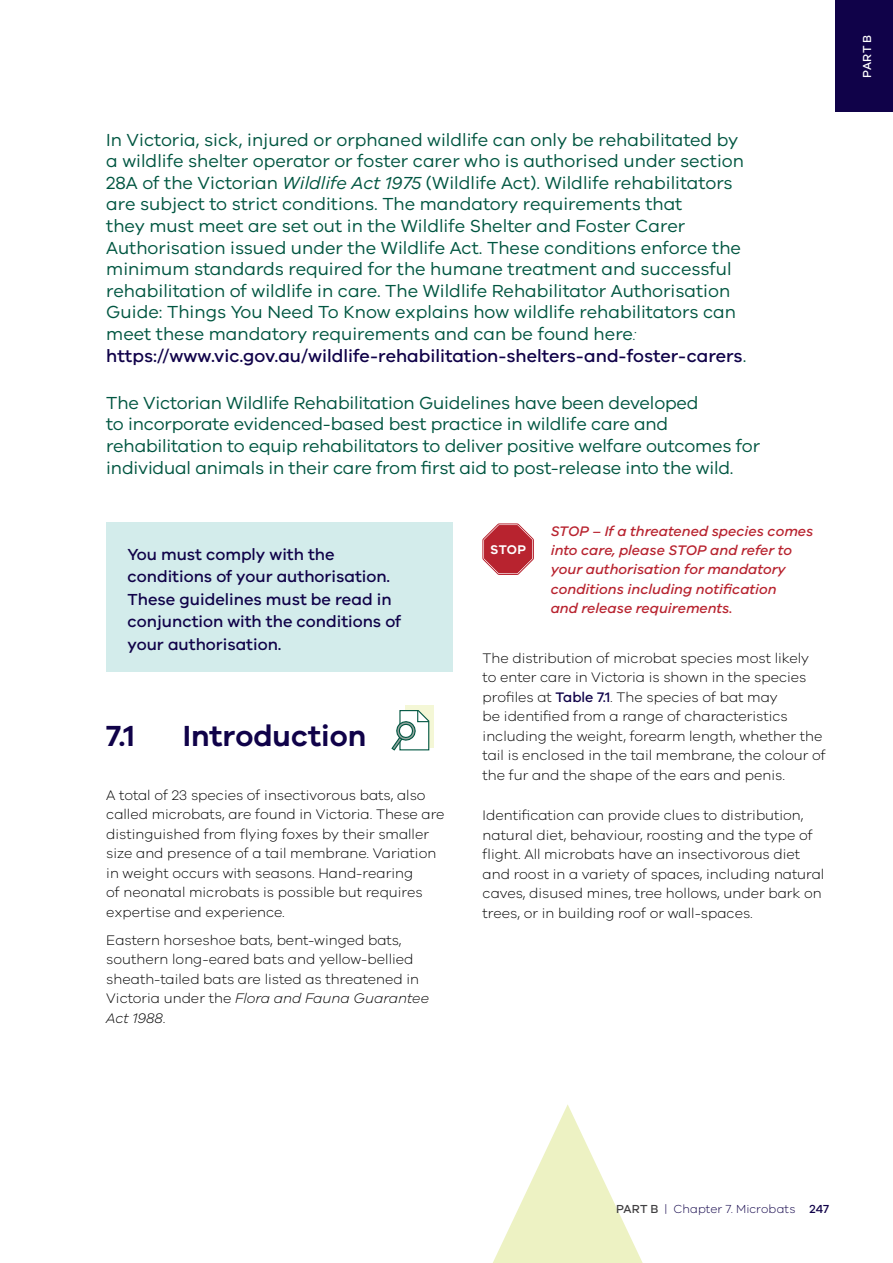
<style>
.page{position:relative;width:893px;height:1263px;background:#fff}
.page>*{position:absolute;margin:0;border:0;box-sizing:border-box;transform-origin:0 0}
.t1{font:600 30px "VIC";color:#100249}
.t2{font:18px/21.6px "VIC";color:#005641}
.t3{font:500 16.5px/22.5px "VIC";color:#100249}
.t4{font:300 14.25px/19.5px "VIC";color:#000}
.t5{font:italic 500 14.25px/19.5px "VIC";color:#b8232f}
.t6{font:600 13.05px "VIC";color:#fff}
.t7{font:300 12px "VIC";letter-spacing:.005em;color:#100249}
.t8{font:500 12px "VIC";color:#fff}
.s1{font-style:italic}
.s2{font-weight:300;font-style:italic}
.s3{font-weight:500;color:#100249}
.s4{font-weight:500;color:#414042}
.s5{font-weight:500}
</style>
<div class="page">
<div style="left:106px;top:522px;width:347px;height:149px;background:#d3eceb"></div>
<div style="left:405px;top:705px;width:29px;height:42px;background:#f4f7d6"></div>
<svg style="left:391px;top:710px;width:39px;height:41px"></svg>
<svg style="left:493px;top:1104px;width:150px;height:159px"></svg>
<svg style="left:483px;top:524px;width:51px;height:51px"></svg>
<div style="left:836px;top:0;width:57px;height:111px;background:#100249"></div>
<p class="t2" style="left:106px;top:128px;width:642px">In Victoria, sick, injured or orphaned wildlife can only be rehabilitated by a wildlife shelter operator or foster carer who is authorised under section 28A of the Victorian <span class="s1">Wildlife Act 1975</span> (Wildlife Act). Wildlife rehabilitators are subject to strict conditions. The mandatory requirements that<br>they must meet are set out in the Wildlife Shelter and Foster Carer Authorisation issued under the Wildlife Act. These conditions enforce the minimum standards required for the humane treatment and successful rehabilitation of wildlife in care. The Wildlife Rehabilitator Authorisation Guide: Things You Need To Know explains how wildlife rehabilitators can meet these mandatory requirements and can be found here<span class="s2">: </span><span class="s3">https://www.vic.gov.au/wildlife-rehabilitation-shelters-and-foster-carers</span>.</p>
<p class="t2" style="left:106px;top:391px;width:655px">The Victorian Wildlife Rehabilitation Guidelines have been developed<br>to incorporate evidenced-based best practice in wildlife care and rehabilitation to equip rehabilitators to deliver positive welfare outcomes for individual animals in their care from first aid to post-release into the wild.</p>
<p class="t3" style="left:128px;top:542px;width:275px">You must comply with the conditions of your authorisation.<br>These guidelines must be read in conjunction with the conditions of your authorisation.</p>
<h1 class="t1" style="left:106px;top:718px;width:30px">7.1</h1>
<h1 class="t1" style="left:183px;top:718px;width:185px">Introduction</h1>
<p class="t4" style="left:106px;top:785px;width:340px">A total of 23 species of insectivorous bats, also called microbats, are found in Victoria. These are distinguished from flying foxes by their smaller size and presence of a tail membrane. Variation in weight occurs with seasons. Hand-rearing<br>of neonatal microbats is possible but requires expertise and experience.</p>
<p class="t4" style="left:106px;top:930px;width:324px">Eastern horseshoe bats, bent-winged bats, southern long-eared bats and yellow-bellied sheath-tailed bats are listed as threatened in Victoria under the <span class="s1">Flora and Fauna Guarantee Act 1988</span>.</p>
<p class="t5" style="left:551px;top:520px;width:264px">STOP – If a threatened species comes into care, please STOP and refer to your authorisation for mandatory conditions including notification<br>and release requirements.</p>
<p class="t4" style="left:483px;top:648px;width:345px">The distribution of microbat species most likely to enter care in Victoria is shown in the species profiles at <span class="s3">Table 7.1</span>. The species of bat may<br>be identified from a range of characteristics including the weight, forearm length, whether the tail is enclosed in the tail membrane, the colour of the fur and the shape of the ears and penis.</p>
<p class="t4" style="left:483px;top:805px;width:343px">Identification can provide clues to distribution, natural diet, behaviour, roosting and the type of flight. All microbats have an insectivorous diet and roost in a variety of spaces, including natural caves, disused mines, tree hollows, under bark on trees, or in building roof or wall-spaces.</p>
<p class="t6" style="left:490px;top:541px;width:37px">STOP</p>
<p class="t8" style="left:860px;top:78px;width:44px;rotate:-90deg">PART B</p>
<p class="t7" style="left:616px;top:1201px;width:215px"><span class="s4">PART B</span> | Chapter 7. Microbats <span class="s5">247</span></p>
</div>
